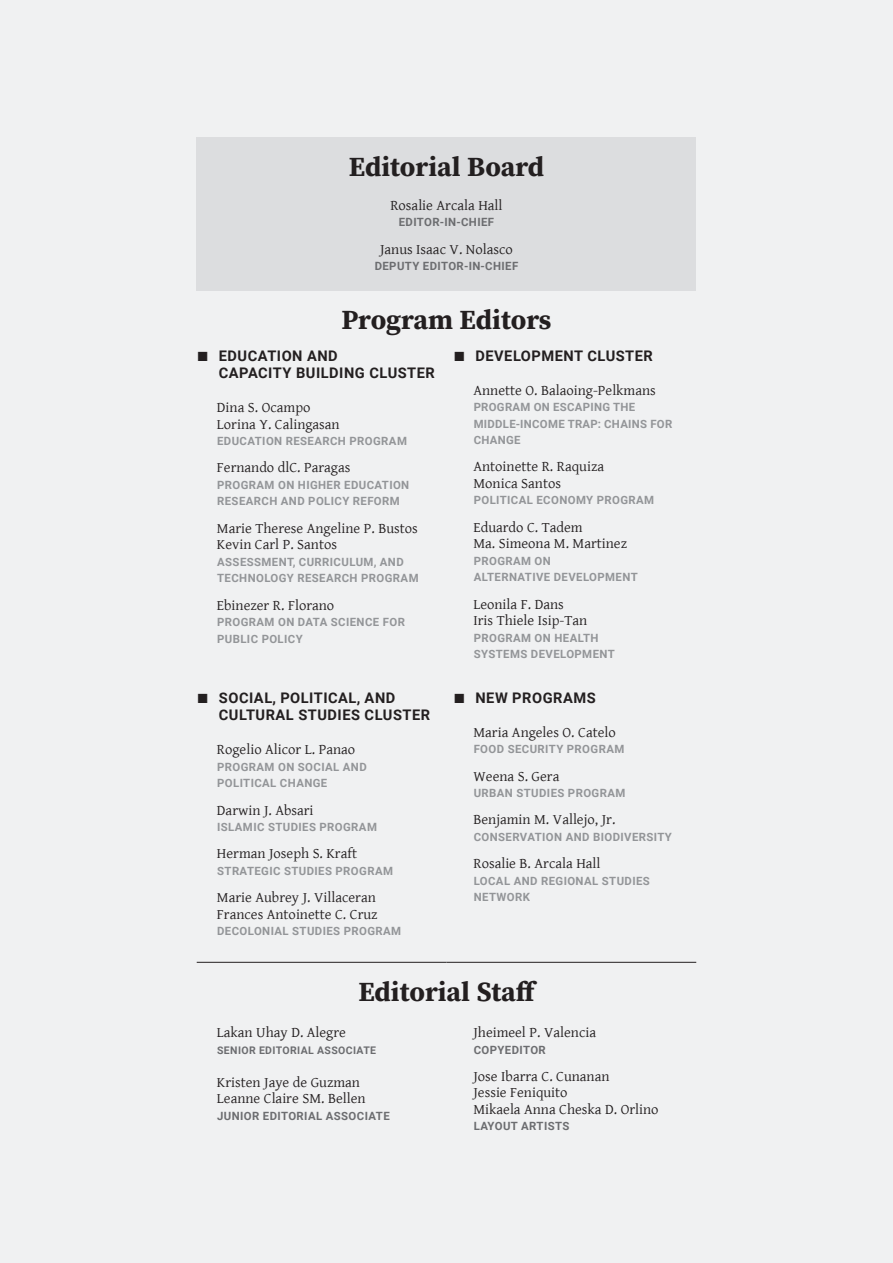
<style>
.page{position:relative;width:893px;height:1263px;background:#f0f1f2}
.page>*{position:absolute;margin:0;border:0;box-sizing:border-box;transform-origin:0 0}
.Editorial_Board_et__al__-_Header_1{font:700 27.6px "Source Serif Pro";color:#231f20}
.Editorial_Board_et__al__-_Personnel{font:14.55px "Gentium Basic";color:#231f20}
.t1{font:700 14.55px/17.5px "Roboto";letter-spacing:.035em;color:#231f20}
.Editorial_Board_et__al__-_Research_Progr{font:700 11.4px/16.5px "Roboto";letter-spacing:.035em;color:#939598}
.Editorial_Board_et__al__-_Designation{font:700 11.4px "Roboto";letter-spacing:.035em;color:#6c6d70}
.Editorial_Board_et__al__-_Personnel-2{font:700 10.5px "Roboto";letter-spacing:.035em;color:#6c6d70}
.s1{font-family:"Cormorant Garamond";font-weight:400;font-size:19.5px}
</style>
<div class="page">
<div style="left:197px;top:137px;width:499px;height:153px;background:#dcdddf"></div>
<hr style="left:197px;top:962px;width:249px;height:1px;background:#231f20">
<hr style="left:446px;top:962px;width:250px;height:1px;background:#231f20">
<p class="Editorial_Board_et__al__-_Header_1" style="left:349px;top:148px;width:197px">Editorial Board</p>
<p class="Editorial_Board_et__al__-_Personnel" style="left:390px;top:195px;width:114px">Rosalie Arcala Hall</p>
<p class="Editorial_Board_et__al__-_Designation" style="left:399px;top:214px;width:97px">EDITOR-IN-CHIEF</p>
<p class="Editorial_Board_et__al__-_Personnel" style="left:380px;top:238px;width:134px">Janus Isaac V. Nolasco</p>
<p class="Editorial_Board_et__al__-_Designation" style="left:375px;top:258px;width:145px">DEPUTY EDITOR-IN-CHIEF</p>
<p class="Editorial_Board_et__al__-_Header_1" style="left:341px;top:301px;width:212px">Program Editors</p>
<p class="t1" style="left:219px;top:346px;width:218px;text-indent:-22px"><span class="s1">◼</span> EDUCATION AND<br>CAPACITY BUILDING CLUSTER</p>
<p class="Editorial_Board_et__al__-_Personnel" style="left:217px;top:397px;width:95px">Dina S. Ocampo</p>
<p class="Editorial_Board_et__al__-_Personnel" style="left:217px;top:413px;width:124px">Lorina Y. Calingasan</p>
<p class="Editorial_Board_et__al__-_Research_Progr" style="left:217px;top:432px;width:191px">EDUCATION RESEARCH PROGRAM</p>
<p class="Editorial_Board_et__al__-_Personnel" style="left:217px;top:457px;width:135px">Fernando dlC. Paragas</p>
<p class="Editorial_Board_et__al__-_Research_Progr" style="left:217px;top:476px;width:194px">PROGRAM ON HIGHER EDUCATION<br>RESEARCH AND POLICY REFORM</p>
<p class="Editorial_Board_et__al__-_Personnel" style="left:217px;top:517px;width:202px">Marie Therese Angeline P. Bustos</p>
<p class="Editorial_Board_et__al__-_Personnel" style="left:217px;top:534px;width:122px">Kevin Carl P. Santos</p>
<p class="Editorial_Board_et__al__-_Research_Progr" style="left:217px;top:553px;width:203px">ASSESSMENT, CURRICULUM, AND<br>TECHNOLOGY RESEARCH PROGRAM</p>
<p class="Editorial_Board_et__al__-_Personnel" style="left:217px;top:594px;width:119px">Ebinezer R. Florano</p>
<p class="Editorial_Board_et__al__-_Research_Progr" style="left:217px;top:613px;width:189px">PROGRAM ON DATA SCIENCE FOR<br>PUBLIC POLICY</p>
<p class="t1" style="left:453px;top:346px;width:201px"><span class="s1">◼</span> DEVELOPMENT CLUSTER</p>
<p class="Editorial_Board_et__al__-_Personnel" style="left:473px;top:379px;width:184px">Annette O. Balaoing-Pelkmans</p>
<p class="Editorial_Board_et__al__-_Research_Progr" style="left:474px;top:398px;width:200px">PROGRAM ON ESCAPING THE<br>MIDDLE-INCOME TRAP: CHAINS FOR<br>CHANGE</p>
<p class="Editorial_Board_et__al__-_Personnel" style="left:473px;top:456px;width:132px">Antoinette R. Raquiza</p>
<p class="Editorial_Board_et__al__-_Personnel" style="left:473px;top:472px;width:89px">Monica Santos</p>
<p class="Editorial_Board_et__al__-_Research_Progr" style="left:474px;top:492px;width:182px">POLITICAL ECONOMY PROGRAM</p>
<p class="Editorial_Board_et__al__-_Personnel" style="left:473px;top:516px;width:111px">Eduardo C. Tadem</p>
<p class="Editorial_Board_et__al__-_Personnel" style="left:473px;top:533px;width:155px">Ma. Simeona M. Martinez</p>
<p class="Editorial_Board_et__al__-_Research_Progr" style="left:474px;top:552px;width:166px">PROGRAM ON<br>ALTERNATIVE DEVELOPMENT</p>
<p class="Editorial_Board_et__al__-_Personnel" style="left:473px;top:593px;width:92px">Leonila F. Dans</p>
<p class="Editorial_Board_et__al__-_Personnel" style="left:473px;top:610px;width:115px">Iris Thiele Isip-Tan</p>
<p class="Editorial_Board_et__al__-_Research_Progr" style="left:474px;top:629px;width:143px">PROGRAM ON HEALTH<br>SYSTEMS DEVELOPMENT</p>
<p class="t1" style="left:219px;top:688px;width:213px;text-indent:-22px"><span class="s1">◼</span> SOCIAL, POLITICAL, AND<br>CULTURAL STUDIES CLUSTER</p>
<p class="Editorial_Board_et__al__-_Personnel" style="left:217px;top:739px;width:140px">Rogelio Alicor L. Panao</p>
<p class="Editorial_Board_et__al__-_Research_Progr" style="left:217px;top:758px;width:151px">PROGRAM ON SOCIAL AND<br>POLITICAL CHANGE</p>
<p class="Editorial_Board_et__al__-_Personnel" style="left:217px;top:799px;width:98px">Darwin J. Absari</p>
<p class="Editorial_Board_et__al__-_Research_Progr" style="left:217px;top:818px;width:161px">ISLAMIC STUDIES PROGRAM</p>
<p class="Editorial_Board_et__al__-_Personnel" style="left:217px;top:843px;width:142px">Herman Joseph S. Kraft</p>
<p class="Editorial_Board_et__al__-_Research_Progr" style="left:217px;top:862px;width:177px">STRATEGIC STUDIES PROGRAM</p>
<p class="Editorial_Board_et__al__-_Personnel" style="left:217px;top:887px;width:160px">Marie Aubrey J. Villaceran</p>
<p class="Editorial_Board_et__al__-_Personnel" style="left:217px;top:903px;width:162px">Frances Antoinette C. Cruz</p>
<p class="Editorial_Board_et__al__-_Research_Progr" style="left:217px;top:922px;width:186px">DECOLONIAL STUDIES PROGRAM</p>
<p class="t1" style="left:453px;top:688px;width:144px"><span class="s1">◼</span> NEW PROGRAMS</p>
<p class="Editorial_Board_et__al__-_Personnel" style="left:473px;top:721px;width:144px">Maria Angeles O. Catelo</p>
<p class="Editorial_Board_et__al__-_Research_Progr" style="left:474px;top:741px;width:152px">FOOD SECURITY PROGRAM</p>
<p class="Editorial_Board_et__al__-_Personnel" style="left:473px;top:765px;width:87px">Weena S. Gera</p>
<p class="Editorial_Board_et__al__-_Research_Progr" style="left:474px;top:784px;width:153px">URBAN STUDIES PROGRAM</p>
<p class="Editorial_Board_et__al__-_Personnel" style="left:473px;top:809px;width:143px">Benjamin M. Vallejo, Jr.</p>
<p class="Editorial_Board_et__al__-_Research_Progr" style="left:474px;top:828px;width:200px">CONSERVATION AND BIODIVERSITY</p>
<p class="Editorial_Board_et__al__-_Personnel" style="left:473px;top:853px;width:129px">Rosalie B. Arcala Hall</p>
<p class="Editorial_Board_et__al__-_Research_Progr" style="left:474px;top:872px;width:178px">LOCAL AND REGIONAL STUDIES<br>NETWORK</p>
<p class="Editorial_Board_et__al__-_Header_1" style="left:358px;top:973px;width:180px">Editorial Staff</p>
<p class="Editorial_Board_et__al__-_Personnel" style="left:217px;top:1022px;width:131px">Lakan Uhay D. Alegre</p>
<p class="Editorial_Board_et__al__-_Personnel-2" style="left:217px;top:1042px;width:160px">SENIOR EDITORIAL ASSOCIATE</p>
<p class="Editorial_Board_et__al__-_Personnel" style="left:217px;top:1071px;width:145px">Kristen Jaye de Guzman</p>
<p class="Editorial_Board_et__al__-_Personnel" style="left:217px;top:1088px;width:150px">Leanne Claire SM. Bellen</p>
<p class="Editorial_Board_et__al__-_Designation" style="left:217px;top:1108px;width:174px">JUNIOR EDITORIAL ASSOCIATE</p>
<p class="Editorial_Board_et__al__-_Personnel" style="left:473px;top:1022px;width:124px">Jheimeel P. Valencia</p>
<p class="Editorial_Board_et__al__-_Designation" style="left:474px;top:1042px;width:74px">COPYEDITOR</p>
<p class="Editorial_Board_et__al__-_Personnel" style="left:473px;top:1065px;width:137px">Jose Ibarra C. Cunanan</p>
<p class="Editorial_Board_et__al__-_Personnel" style="left:473px;top:1082px;width:96px">Jessie Feniquito</p>
<p class="Editorial_Board_et__al__-_Personnel" style="left:473px;top:1098px;width:187px">Mikaela Anna Cheska D. Orlino</p>
<p class="Editorial_Board_et__al__-_Designation" style="left:474px;top:1118px;width:97px">LAYOUT ARTISTS</p>
</div>
